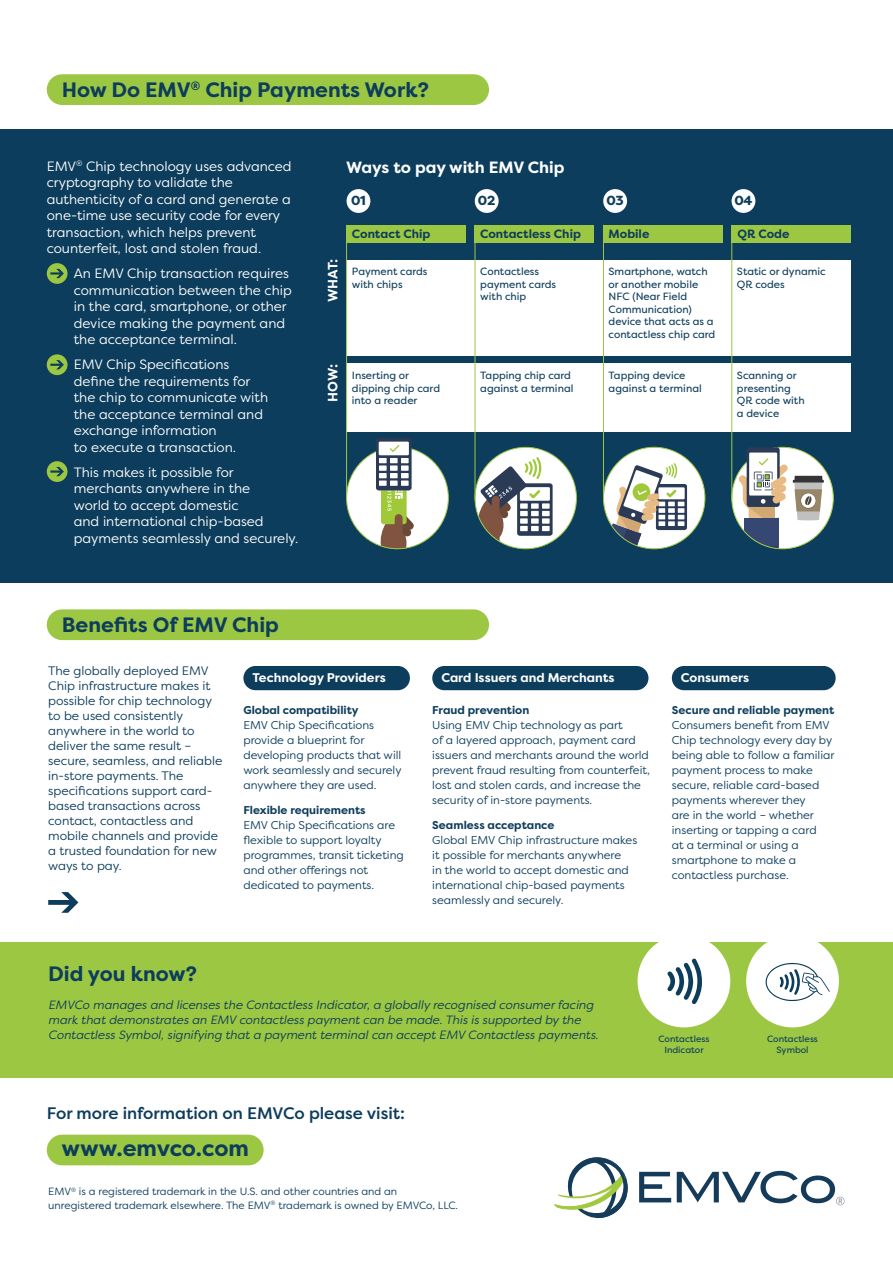
<style>
.page{position:relative;width:893px;height:1263px;background:#fff}
.page>*{position:absolute;margin:0;border:0;box-sizing:border-box;transform-origin:0 0}
.t1{font:700 22.5px "Filson Pro";letter-spacing:-.005em;color:#0d3d5c}
.t2{font:700 20.7px "Filson Pro";color:#0d3d5c}
.t3{font:500 16.65px "Filson Pro";color:#0d3d5c}
.t4{font:700 16.2px "Filson Pro";color:#fff}
.t5{font:13.5px/16.5px "Filson Pro";color:#fff}
.t6{font:700 13.5px "Filson Pro";color:#fff}
.t7{font:800 13.2px "Filson Pro";letter-spacing:-.02em;color:#0d3d5c}
.t8{font:700 12.6px "Filson Pro";color:#fff}
.t9{font:12.3px/15px "Filson Pro";color:#0d3d5c}
.t10{font:italic 12px/15px "Filson Pro";color:#0d3d5c}
.t11{font:700 12px "Filson Pro";color:#0d3d5c}
.t12{font:11.4px/15px "Filson Pro";color:#0d3d5c}
.t13{font:700 11.4px "Filson Pro";color:#0d3d5c}
.t14{font:10.5px/12.6px "Filson Pro";color:#0d3d5c}
.t15{font:10.5px/13.5px "Filson Pro";color:#0d3d5c}
.t16{font:9px/10.8px "Filson Pro";color:#0d3d5c;text-align:center}
</style>
<div class="page">
<div style="left:47px;top:609px;width:442px;height:31px;background:#9cc742;border-radius:15px"></div>
<div style="left:243px;top:666px;width:167px;height:24px;background:#0d3d5c;border-radius:12px"></div>
<div style="left:432px;top:666px;width:216px;height:24px;background:#0d3d5c;border-radius:12px"></div>
<div style="left:672px;top:666px;width:164px;height:24px;background:#0d3d5c;border-radius:12px"></div>
<svg style="left:48px;top:892px;width:30px;height:21px"></svg>
<div style="left:47px;top:1135px;width:217px;height:30px;background:#9cc742;border-radius:15px"></div>
<div style="left:0;top:942px;width:893px;height:136px;background:#9cc742"></div>
<div style="left:638px;top:935px;width:92px;height:92px;background:#fff;border-radius:50%"></div>
<svg style="left:667px;top:958px;width:35px;height:46px"></svg>
<div style="left:746px;top:935px;width:93px;height:92px;background:#fff;border-radius:50%"></div>
<svg style="left:766px;top:963px;width:64px;height:38px"></svg>
<div style="left:0;top:129px;width:893px;height:454px;background:#0d3d5c"></div>
<div style="left:346px;top:364px;width:505px;height:68px;background:#fff"></div>
<div style="left:346px;top:260px;width:505px;height:96px;background:#fff"></div>
<div style="left:347px;top:447px;width:101px;height:102px;background:#fff;border-radius:50%"></div>
<svg style="left:374px;top:438px;width:40px;height:111px"></svg>
<div style="left:347px;top:225px;width:119px;height:18px;background:#9cc742"></div>
<div style="left:475px;top:447px;width:101px;height:102px;background:#fff;border-radius:50%"></div>
<svg style="left:475px;top:457px;width:78px;height:90px"></svg>
<div style="left:475px;top:225px;width:119px;height:18px;background:#9cc742"></div>
<div style="left:603px;top:225px;width:119px;height:18px;background:#9cc742"></div>
<div style="left:347px;top:189px;width:23px;height:24px;background:#fff;border-radius:50%"></div>
<div style="left:475px;top:189px;width:24px;height:24px;background:#fff;border-radius:50%"></div>
<div style="left:603px;top:189px;width:24px;height:24px;background:#fff;border-radius:50%"></div>
<div style="left:732px;top:189px;width:23px;height:24px;background:#fff;border-radius:50%"></div>
<div style="left:732px;top:225px;width:119px;height:18px;background:#9cc742"></div>
<div style="left:603px;top:447px;width:102px;height:102px;background:#fff;border-radius:50%"></div>
<svg style="left:604px;top:463px;width:83px;height:85px"></svg>
<div style="left:732px;top:447px;width:101px;height:102px;background:#fff;border-radius:50%"></div>
<svg style="left:738px;top:447px;width:86px;height:102px"></svg>
<hr style="left:346px;top:225px;width:1px;height:274px;background:#9cc742">
<hr style="left:475px;top:225px;width:1px;height:275px;background:#9cc742">
<hr style="left:603px;top:225px;width:1px;height:275px;background:#9cc742">
<hr style="left:731px;top:225px;width:1px;height:275px;background:#9cc742">
<div style="left:47px;top:74px;width:442px;height:31px;background:#9cc742;border-radius:15px"></div>
<div style="left:47px;top:263px;width:20px;height:21px;background:#9cc742;border-radius:50%"></div>
<svg style="left:50px;top:269px;width:14px;height:9px"></svg>
<div style="left:47px;top:354px;width:20px;height:21px;background:#9cc742;border-radius:50%"></div>
<svg style="left:50px;top:360px;width:14px;height:9px"></svg>
<div style="left:47px;top:461px;width:20px;height:21px;background:#9cc742;border-radius:50%"></div>
<svg style="left:50px;top:467px;width:14px;height:9px"></svg>
<svg style="left:639px;top:1172px;width:32px;height:30px"></svg>
<svg style="left:554px;top:1157px;width:74px;height:62px"></svg>
<svg style="left:677px;top:1171px;width:167px;height:34px"></svg>
<h2 class="t2" style="left:62px;top:76px;width:369px">How Do EMV<sup>®</sup> Chip Payments Work?</h2>
<p class="t5" style="left:47px;top:157px;width:246px">EMV<sup>®</sup> Chip technology uses advanced cryptography to validate the authenticity of a card and generate a one-time use security code for every transaction, which helps prevent counterfeit, lost and stolen fraud.</p>
<p class="t5" style="left:74px;top:265px;width:220px">An EMV Chip transaction requires communication between the chip in the card, smartphone, or other device making the payment and the acceptance terminal.</p>
<p class="t5" style="left:74px;top:356px;width:196px">EMV Chip Specifications define the requirements for the chip to communicate with the acceptance terminal and exchange information<br>to execute a transaction.</p>
<p class="t5" style="left:74px;top:463px;width:226px">This makes it possible for merchants anywhere in the<br>world to accept domestic<br>and international chip-based payments seamlessly and securely.</p>
<h3 class="t4" style="left:346px;top:157px;width:220px">Ways to pay with EMV Chip</h3>
<p class="t7" style="left:351px;top:192px;width:16px">01</p>
<p class="t7" style="left:478px;top:192px;width:19px">02</p>
<p class="t7" style="left:606px;top:192px;width:19px">03</p>
<p class="t7" style="left:734px;top:192px;width:20px">04</p>
<p class="t11" style="left:352px;top:226px;width:80px">Contact Chip</p>
<p class="t11" style="left:480px;top:226px;width:102px">Contactless Chip</p>
<p class="t11" style="left:609px;top:226px;width:42px">Mobile</p>
<p class="t11" style="left:737px;top:226px;width:54px">QR Code</p>
<p class="t6" style="left:324px;top:302px;width:45px;rotate:-90deg">WHAT:</p>
<p class="t14" style="left:609px;top:265px;width:108px">Smartphone, watch or another mobile<br>NFC (Near Field<br>Communication) device that acts as a contactless chip card</p>
<p class="t14" style="left:609px;top:369px;width:95px">Tapping device against a terminal</p>
<p class="t14" style="left:352px;top:265px;width:77px">Payment cards with chips</p>
<p class="t14" style="left:480px;top:265px;width:77px">Contactless payment cards with chip</p>
<p class="t6" style="left:324px;top:402px;width:39px;rotate:-90deg">HOW:</p>
<p class="t14" style="left:352px;top:369px;width:90px">Inserting or dipping chip card into a reader</p>
<p class="t14" style="left:480px;top:369px;width:95px">Tapping chip card against a terminal</p>
<p class="t14" style="left:737px;top:265px;width:90px">Static or dynamic<br>QR codes</p>
<p class="t14" style="left:737px;top:369px;width:69px">Scanning or presenting<br>QR code with a device</p>
<h2 class="t2" style="left:62px;top:611px;width:219px">Benefits Of EMV Chip</h2>
<p class="t9" style="left:48px;top:663px;width:176px">The globally deployed EMV<br>Chip infrastructure makes it possible for chip technology to be used consistently anywhere in the world to deliver the same result – secure, seamless, and reliable in-store payments. The specifications support card&shy;based transactions across contact, contactless and mobile channels and provide a trusted foundation for new ways to pay.</p>
<p class="t8" style="left:252px;top:669px;width:135px">Technology Providers</p>
<p class="t8" style="left:441px;top:669px;width:175px">Card Issuers and Merchants</p>
<p class="t8" style="left:681px;top:669px;width:70px">Consumers</p>
<p class="t13" style="left:243px;top:702px;width:117px">Global compatibility</p>
<p class="t12" style="left:243px;top:717px;width:160px">EMV Chip Specifications provide a blueprint for developing products that will work seamlessly and securely anywhere they are used.</p>
<p class="t13" style="left:243px;top:803px;width:124px">Flexible requirements</p>
<p class="t12" style="left:243px;top:817px;width:162px">EMV Chip Specifications are flexible to support loyalty programmes, transit ticketing and other offerings not dedicated to payments.</p>
<p class="t13" style="left:672px;top:702px;width:164px">Secure and reliable payment</p>
<p class="t12" style="left:672px;top:717px;width:164px">Consumers benefit from EMV<br>Chip technology every day by being able to follow a familiar payment process to make secure, reliable card-based payments wherever they<br>are in the world – whether inserting or tapping a card<br>at a terminal or using a smartphone to make a contactless purchase.</p>
<p class="t13" style="left:432px;top:702px;width:99px">Fraud prevention</p>
<p class="t12" style="left:432px;top:717px;width:219px">Using EMV Chip technology as part<br>of a layered approach, payment card issuers and merchants around the world prevent fraud resulting from counterfeit, lost and stolen cards, and increase the security of in-store payments.</p>
<p class="t13" style="left:432px;top:818px;width:124px">Seamless acceptance</p>
<p class="t12" style="left:432px;top:832px;width:207px">Global EMV Chip infrastructure makes it possible for merchants anywhere<br>in the world to accept domestic and international chip-based payments seamlessly and securely.</p>
<h2 class="t2" style="left:48px;top:961px;width:150px">Did you know?</h2>
<p class="t10" style="left:48px;top:997px;width:552px">EMVCo manages and licenses the Contactless Indicator, a globally recognised consumer facing mark that demonstrates an EMV contactless payment can be made. This is supported by the<br>Contactless Symbol, signifying that a payment terminal can accept EMV Contactless payments.</p>
<h3 class="t3" style="left:47px;top:1102px;width:360px">For more information on EMVCo please visit:</h3>
<h1 class="t1" style="left:61px;top:1134px;width:189px">www.emvco.com</h1>
<p class="t15" style="left:48px;top:1184px;width:411px">EMV<sup>®</sup> is a registered trademark in the U.S. and other countries and an unregistered trademark elsewhere. The EMV<sup>®</sup> trademark is owned by EMVCo, LLC.</p>
<p class="t16" style="left:658px;top:1033px;width:52px">Contactless<br>Indicator</p>
<p class="t16" style="left:767px;top:1033px;width:52px">Contactless<br>Symbol</p>
</div>
